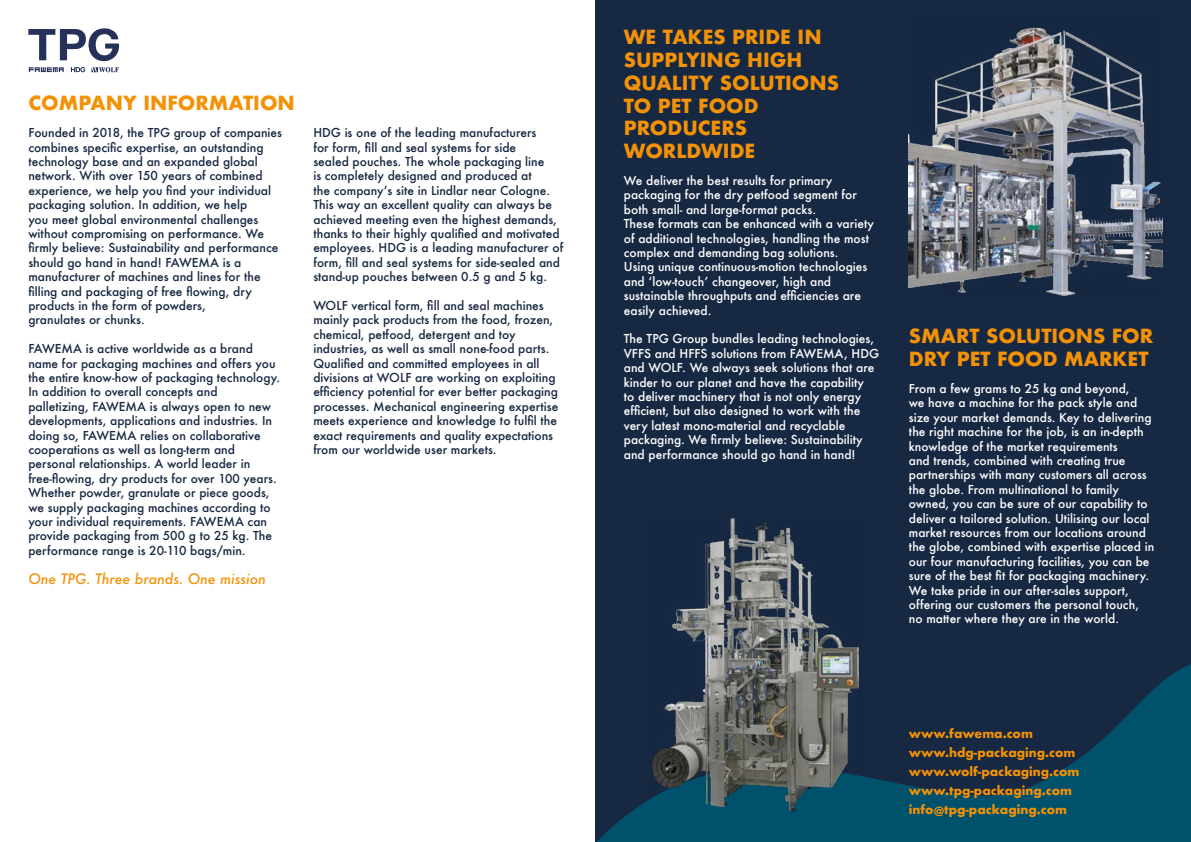
<style>
.page{position:relative;width:1191px;height:842px;background:#fff}
.page>*{position:absolute;margin:0;border:0;box-sizing:border-box;transform-origin:0 0}
.t1{font:700 19px/22.8px "Futura";color:#f39207}
.t2{font:italic 500 14px "Futura";color:#f39207}
.t3{font:500 12px/14.4px "Futura";color:#172842}
.t4{font:500 12px/14.4px "Futura";color:#fff}
.t5{font:700 12px/19px "Futura";color:#f39207}
</style>
<div class="page">
<div style="left:595px;top:0;width:596px;height:842px;background:#172842"></div>
<svg style="left:597px;top:664px;width:594px;height:178px"></svg>
<svg style="left:28px;top:28px;width:91px;height:44px"></svg>
<img style="left:648px;top:518px;width:216px;height:296px">
<img style="left:909px;top:27px;width:253px;height:269px">
<h1 class="t1" style="left:28px;top:92px;width:268px">COMPANY INFORMATION</h1>
<p class="t3" style="left:28px;top:125px;width:255px">Founded in 2018, the TPG group of companies combines specific expertise, an outstanding technology base and an expanded global network. With over 150 years of combined experience, we help you find your individual packaging solution. In addition, we help<br>you meet global environmental challenges without compromising on performance. We firmly believe: Sustainability and performance should go hand in hand! FAWEMA is a manufacturer of machines and lines for the filling and packaging of free flowing, dry products in the form of powders,<br>granulates or chunks.</p>
<p class="t3" style="left:28px;top:341px;width:253px">FAWEMA is active worldwide as a brand name for packaging machines and offers you the entire know-how of packaging technology.<br>In addition to overall concepts and palletizing, FAWEMA is always open to new developments, applications and industries. In doing so, FAWEMA relies on collaborative cooperations as well as long-term and personal relationships. A world leader in free-flowing, dry products for over 100 years.<br>Whether powder, granulate or piece goods, we supply packaging machines according to your individual requirements. FAWEMA can provide packaging from 500 g to 25 kg. The performance range is 20-110 bags/min.</p>
<p class="t2" style="left:28px;top:569px;width:239px">One TPG. Three brands. One mission</p>
<p class="t3" style="left:313px;top:125px;width:251px">HDG is one of the leading manufacturers<br>for form, fill and seal systems for side<br>sealed pouches. The whole packaging line<br>is completely designed and produced at<br>the company’s site in Lindlar near Cologne.<br>This way an excellent quality can always be achieved meeting even the highest demands, thanks to their highly qualified and motivated employees. HDG is a leading manufacturer of form, fill and seal systems for side-sealed and stand-up pouches between 0.5 g and 5 kg.</p>
<p class="t3" style="left:313px;top:298px;width:246px">WOLF vertical form, fill and seal machines mainly pack products from the food, frozen, chemical, petfood, detergent and toy industries, as well as small none-food parts.<br>Qualified and committed employees in all divisions at WOLF are working on exploiting efficiency potential for ever better packaging processes. Mechanical engineering expertise meets experience and knowledge to fulfil the exact requirements and quality expectations from our worldwide user markets.</p>
<h1 class="t1" style="left:624px;top:26px;width:217px">WE TAKES PRIDE IN<br>SUPPLYING HIGH<br>QUALITY SOLUTIONS<br>TO PET FOOD<br>PRODUCERS<br>WORLDWIDE</h1>
<p class="t4" style="left:624px;top:173px;width:252px">We deliver the best results for primary packaging for the dry petfood segment for both small- and large-format packs.<br>These formats can be enhanced with a variety of additional technologies, handling the most complex and demanding bag solutions.<br>Using unique continuous-motion technologies and ‘low-touch’ changeover, high and sustainable throughputs and efficiencies are easily achieved.</p>
<p class="t4" style="left:624px;top:332px;width:257px">The TPG Group bundles leading technologies, VFFS and HFFS solutions from FAWEMA, HDG and WOLF. We always seek solutions that are kinder to our planet and have the capability<br>to deliver machinery that is not only energy efficient, but also designed to work with the very latest mono-material and recyclable packaging. We firmly believe: Sustainability and performance should go hand in hand!</p>
<h1 class="t1" style="left:909px;top:325px;width:246px">SMART SOLUTIONS FOR<br>DRY PET FOOD MARKET</h1>
<p class="t4" style="left:909px;top:381px;width:247px">From a few grams to 25 kg and beyond,<br>we have a machine for the pack style and size your market demands. Key to delivering the right machine for the job, is an in-depth knowledge of the market requirements<br>and trends, combined with creating true partnerships with many customers all across the globe. From multinational to family owned, you can be sure of our capability to deliver a tailored solution. Utilising our local market resources from our locations around the globe, combined with expertise placed in our four manufacturing facilities, you can be sure of the best fit for packaging machinery.<br>We take pride in our after-sales support, offering our customers the personal touch, no matter where they are in the world.</p>
<p class="t5" style="left:909px;top:724px;width:172px">www.fawema.com www.hdg-packaging.com www.wolf-packaging.com www.tpg-packaging.com info@tpg-packaging.com</p>
</div>
